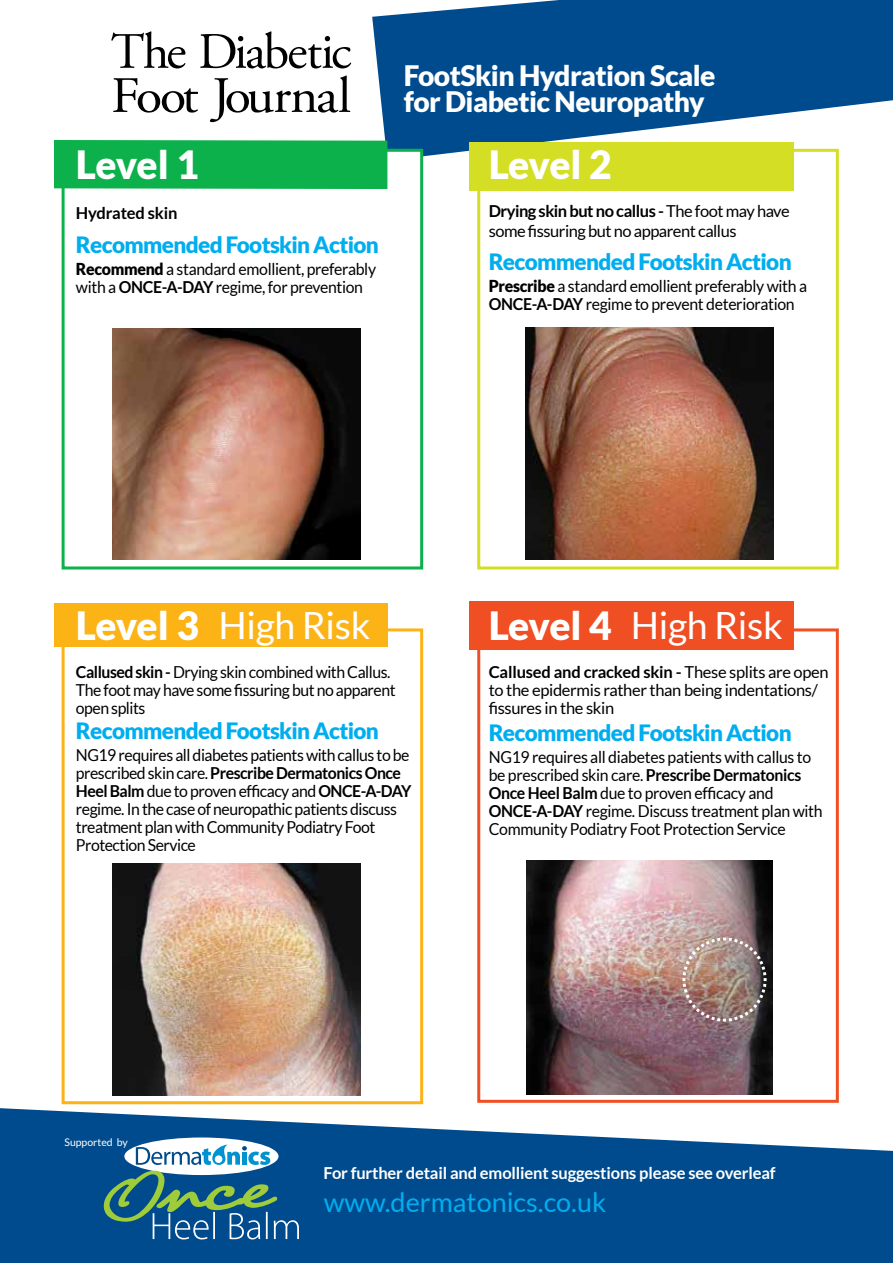
<style>
.page{position:relative;width:893px;height:1263px;background:#fff}
.page>*{position:absolute;margin:0;border:0;box-sizing:border-box;transform-origin:0 0}
.t1{font:900 39px "Lato";letter-spacing:-.02em;color:#fff}
.t2{font:37.5px "Lato";letter-spacing:-.01em;color:#fff}
.t3{font:900 28.2px/26.1px "Lato";letter-spacing:-.02em;color:#fff}
.t4{font:27px "Lato";color:#00aeef}
.t5{font:900 22.5px "Lato";letter-spacing:-.03em;color:#00aeef}
.t6{font:16.5px/18px "Lato";letter-spacing:-.02em;color:#000;scale:.96 1}
.t7{font:16.5px/18px "Lato";letter-spacing:-.02em;color:#000}
.t8{font:700 16.5px "Lato";letter-spacing:-.01em;color:#fff}
.t9{font:700 16.5px "Lato";letter-spacing:-.01em;color:#000}
.t10{font:10.5px "Lato";color:#fff}
.s1{font-weight:900}
.s2{font-weight:700}
</style>
<div class="page">
<svg style="left:372px;top:0;width:521px;height:161px;fill:#004b8d"></svg>
<div style="left:62px;top:149px;width:361px;height:420px;background:#fff;border:3px solid #0db14b"></div>
<div style="left:62px;top:628px;width:361px;height:476px;border:3px solid #fcb316"></div>
<div style="left:477px;top:149px;width:362px;height:420px;border:3px solid #d4de25"></div>
<div style="left:477px;top:628px;width:362px;height:475px;border:3px solid #f04e23"></div>
<svg style="left:111px;top:31px;width:74px;height:37px"></svg>
<svg style="left:200px;top:31px;width:151px;height:37px"></svg>
<svg style="left:113px;top:78px;width:85px;height:35px"></svg>
<svg style="left:210px;top:75px;width:140px;height:47px"></svg>
<img style="left:526px;top:327px;width:247px;height:233px">
<img style="left:112px;top:863px;width:248px;height:233px">
<div style="left:54px;top:140px;width:333px;height:49px;background:#0db14b"></div>
<div style="left:469px;top:142px;width:325px;height:49px;background:#d4de25"></div>
<div style="left:54px;top:603px;width:333px;height:44px;background:#fcb316"></div>
<div style="left:469px;top:601px;width:325px;height:48px;background:#f04e23"></div>
<img style="left:112px;top:329px;width:248px;height:231px">
<img style="left:526px;top:860px;width:247px;height:234px">
<img style="left:681px;top:936px;width:87px;height:87px">
<svg style="left:0;top:1108px;width:893px;height:155px;fill:#004b8d"></svg>
<div style="left:124px;top:1137px;width:155px;height:38px;background:#fff;border-radius:50%"></div>
<svg style="left:104px;top:1145px;width:195px;height:94px"></svg>
<h1 class="t1" style="left:76px;top:142px;width:125px">Level 1</h1>
<p class="t9" style="left:76px;top:204px;width:103px">Hydrated skin</p>
<h3 class="t5" style="left:76px;top:232px;width:305px">Recommended Footskin Action</h3>
<p class="t6" style="left:76px;top:260px;width:314px"><span class="s1">Recommend</span> a standard emollient, preferably with a <span class="s2">ONCE-A-DAY</span> regime, for prevention</p>
<h3 class="t3" style="left:404px;top:62px;width:313px">FootSkin Hydration Scale for Diabetic Neuropathy</h3>
<h1 class="t1" style="left:489px;top:142px;width:125px">Level 2</h1>
<p class="t7" style="left:489px;top:201px;width:302px;line-height:20.2px"><span class="s2">Drying skin but no callus -</span> The foot may have some fissuring but no apparent callus</p>
<h3 class="t5" style="left:489px;top:248px;width:305px">Recommended Footskin Action</h3>
<p class="t6" style="left:489px;top:277px;width:333px"><span class="s1">Prescribe</span> a standard emollient preferably with a<br><span class="s2">ONCE-A-DAY</span> regime to prevent deterioration</p>
<h2 class="t2" style="left:218px;top:604px;width:153px">High Risk</h2>
<h2 class="t2" style="left:631px;top:604px;width:153px">High Risk</h2>
<h1 class="t1" style="left:76px;top:603px;width:125px">Level 3</h1>
<p class="t6" style="left:76px;top:663px;width:334px"><span class="s2">Callused skin -</span> Drying skin combined with Callus.<br>The foot may have some fissuring but no apparent open splits</p>
<h3 class="t5" style="left:76px;top:717px;width:305px">Recommended Footskin Action</h3>
<p class="t6" style="left:76px;top:746px;width:351px">NG19 requires all diabetes patients with callus to be prescribed skin care. <span class="s2">Prescribe Dermatonics Once Heel Balm</span> due to proven efficacy and <span class="s2">ONCE-A-DAY </span>regime. In the case of neuropathic patients discuss treatment plan with Community Podiatry Foot Protection Service</p>
<h1 class="t1" style="left:489px;top:603px;width:125px">Level 4</h1>
<p class="t7" style="left:489px;top:663px;width:342px"><span class="s2">Callused and cracked skin -</span> These splits are open to the epidermis rather than being indentations/ fissures in the skin</p>
<h3 class="t5" style="left:489px;top:719px;width:305px">Recommended Footskin Action</h3>
<p class="t6" style="left:489px;top:748px;width:349px">NG19 requires all diabetes patients with callus to be prescribed skin care. <span class="s2">Prescribe Dermatonics Once Heel Balm</span> due to proven efficacy and <span class="s2">ONCE-A-DAY</span> regime. Discuss treatment plan with Community Podiatry Foot Protection Service</p>
<p class="t10" style="left:64px;top:1136px;width:65px">Supported by</p>
<p class="t8" style="left:323px;top:1164px;width:454px">For further detail and emollient suggestions please see overleaf</p>
<h3 class="t4" style="left:324px;top:1187px;width:284px">www.dermatonics.co.uk</h3>
</div>
